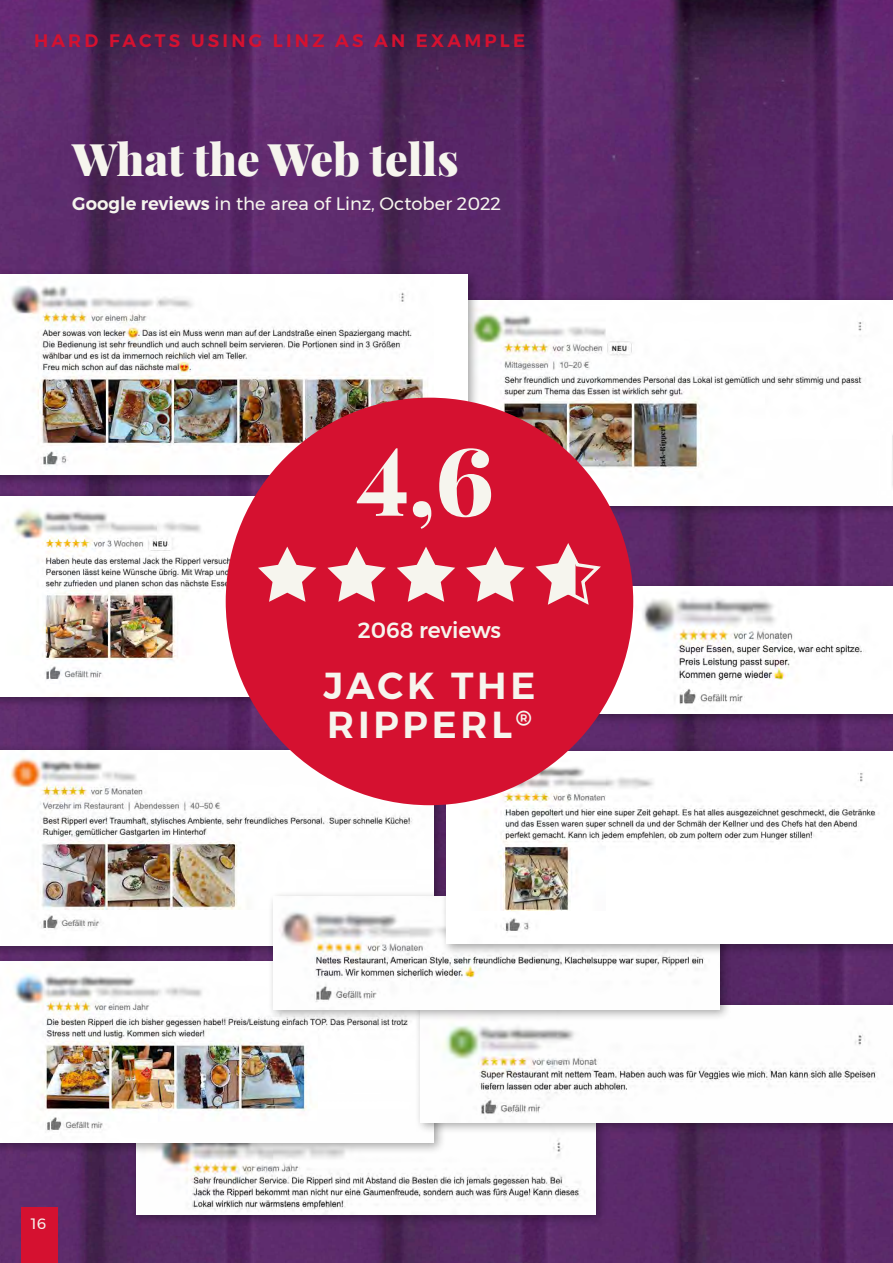
<style>
.page{position:relative;width:893px;height:1263px;background:#fff}
.page>*{position:absolute;margin:0;border:0;box-sizing:border-box;transform-origin:0 0}
.t1{font:900 93.6px "Playfair Display";color:#f6f5ee}
.t2{font:900 45px "Playfair Display";color:#f6f5ee}
.t3{font:600 37.5px/39px "Montserrat";letter-spacing:.1em;color:#f6f5ee}
.t4{font:500 21.9px "Montserrat";color:#f6f5ee}
.t5{font:18px "Montserrat";color:#f6f5ee}
.t6{font:600 18px "Montserrat";letter-spacing:.18em;color:#d51130}
.t7{font:15px "Montserrat";color:#f6f5ee}
.s1{font-weight:600}
</style>
<div class="page">
<img style="left:0;top:0;width:893px;height:1263px">
<div style="left:499px;top:580px;width:394px;height:146px;background:#000;opacity:.35"></div>
<img style="left:614px;top:586px;width:279px;height:127px">
<div style="left:130px;top:1113px;width:477px;height:114px;background:#000;opacity:.35"></div>
<img style="left:136px;top:1134px;width:459px;height:80px">
<div style="left:0;top:956px;width:446px;height:198px;background:#000;opacity:.35"></div>
<img style="left:0;top:962px;width:434px;height:180px">
<div style="left:414px;top:999px;width:479px;height:135px;background:#000;opacity:.35"></div>
<img style="left:420px;top:1005px;width:473px;height:117px">
<div style="left:0;top:744px;width:446px;height:214px;background:#000;opacity:.35"></div>
<img style="left:0;top:750px;width:434px;height:195px">
<div style="left:267px;top:891px;width:465px;height:131px;background:#000;opacity:.35"></div>
<img style="left:273px;top:897px;width:447px;height:112px">
<div style="left:0;top:490px;width:446px;height:219px;background:#000;opacity:.35"></div>
<img style="left:0;top:496px;width:255px;height:201px">
<div style="left:440px;top:295px;width:453px;height:222px;background:#000;opacity:.35"></div>
<img style="left:480px;top:301px;width:413px;height:204px">
<div style="left:440px;top:745px;width:453px;height:211px;background:#000;opacity:.35"></div>
<img style="left:446px;top:751px;width:447px;height:193px">
<div style="left:0;top:268px;width:480px;height:219px;background:#000;opacity:.35"></div>
<div style="left:0;top:274px;width:468px;height:201px;background:#fff"></div>
<img style="left:11px;top:285px;width:423px;height:190px">
<div style="left:226px;top:398px;width:407px;height:407px;background:#d51130;border-radius:50%"></div>
<svg style="left:258px;top:547px;width:58px;height:55px"></svg>
<svg style="left:327px;top:547px;width:59px;height:55px"></svg>
<svg style="left:397px;top:547px;width:58px;height:55px"></svg>
<svg style="left:466px;top:547px;width:59px;height:55px"></svg>
<svg style="left:535px;top:543px;width:66px;height:62px"></svg>
<div style="left:21px;top:1207px;width:36px;height:56px;background:#d51130"></div>
<p class="t6" style="left:34px;top:27px;width:34px">HARD</p>
<p class="t6" style="left:109px;top:27px;width:18px">FACTS</p>
<p class="t6" style="left:191px;top:27px;width:15px">USING</p>
<p class="t6" style="left:273px;top:27px;width:78px">LIN Z AS</p>
<p class="t6" style="left:374px;top:27px;width:16px">AN</p>
<p class="t6" style="left:416px;top:27px;width:16px">EXA</p>
<p class="t6" style="left:464px;top:27px;width:49px">MPLE</p>
<h2 class="t2" style="left:72px;top:130px;width:388px">What the Web tells</h2>
<p class="t5" style="left:72px;top:190px;width:430px"><span class="s1">GOOGLE REVIEWS</span> in the area of Linz, October 2022</p>
<h1 class="t1" style="left:357px;top:420px;width:140px">4,6</h1>
<p class="t7" style="left:31px;top:1212px;width:17px">16</p>
<p class="t4" style="left:358px;top:613px;width:145px">2068 reviews</p>
<h3 class="t3" style="left:323px;top:666px;width:214px">JACK THE<br>RIPPERL<sup>®</sup></h3>
</div>
